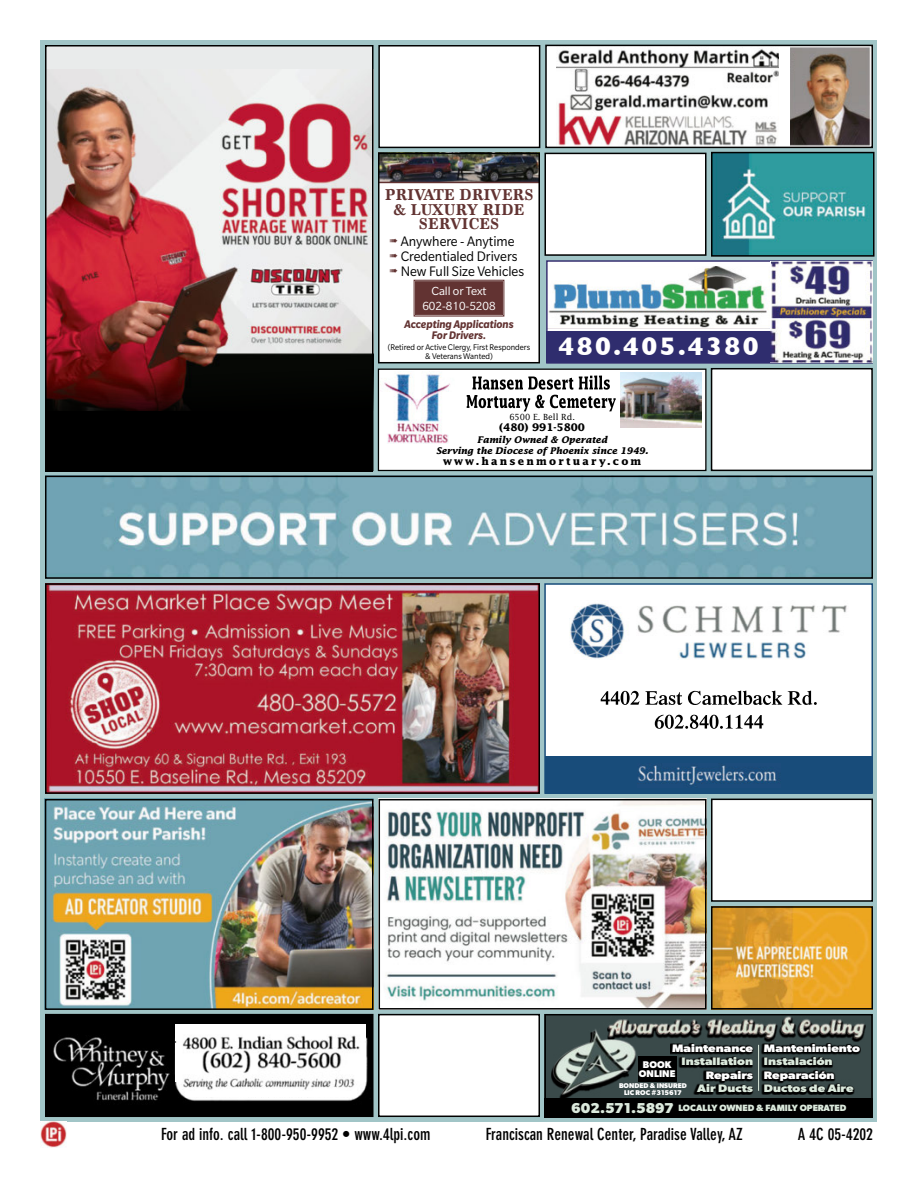
<style>
.page{position:relative;width:918px;height:1188px;background:#fff}
.page>*{position:absolute;margin:0;border:0;box-sizing:border-box;transform-origin:0 0}
.t1{font:700 25.95px "Gill Sans";letter-spacing:.09em;color:#fff}
.t2{font:700 condensed 16.5px "DIN Neuzeit Grotesk Std";color:#000}
.t3{font:700 16.5px/14.5px "Marion";color:#623332;text-align:center;scale:.95 1}
.t4{font:15px/15px "Slate Pro";color:#000;scale:.95 1}
.t5{font:12.75px/14.9px "Slate Pro";color:#fff;text-align:center}
.t6{font:italic 700 12px/11.2px "Slate Pro";color:#623332;text-align:center;scale:.95 1}
.t7{font:700 10.8px "Gibson";color:#dbe9dc;scale:1.17 1}
.t8{font:700 10.8px "Gibson";color:#fff;scale:1.17 1}
.t9{font:700 10.5px "Lucida Std";letter-spacing:.21em;color:#000}
.t10{font:700 10.5px "Lucida Std";color:#000}
.t11{font:700 9.75px/9.8px "Gibson";color:#fff;text-align:center}
.t12{font:italic 700 9.15px/11.4px "Lucida Std";color:#000;text-align:center}
.t13{font:700 9.15px "Gibson";color:#dbe9dc}
.t14{font:9px/9px "Slate Pro";color:#000;text-align:center;scale:.95 1}
.t15{font:8.4px "Lucida Std";color:#000}
.t16{font:700 6.9px/6.9px "Gibson";color:#fff;text-align:center}
.s1{font-family:"Menlo";color:#623332}
.s2{font-size:14.4px}
</style>
<div class="page">
<div style="left:41px;top:40px;width:837px;height:1082px;background:#a1c5c7"></div>
<div style="left:712px;top:369px;width:160px;height:101px;background:#fff"></div>
<div style="left:711px;top:368px;width:162px;height:103px;border:2px solid #000"></div>
<div style="left:545px;top:153px;width:161px;height:102px;background:#fff"></div>
<div style="left:545px;top:153px;width:162px;height:103px;border:2px solid #000"></div>
<div style="left:379px;top:1015px;width:160px;height:101px;background:#fff"></div>
<div style="left:378px;top:1014px;width:162px;height:103px;border:2px solid #000"></div>
<div style="left:46px;top:1015px;width:327px;height:101px;background:#000"></div>
<img style="left:53px;top:1035px;width:315px;height:66px">
<div style="left:176px;top:1024px;width:190px;height:17px;background:#fff"></div>
<div style="left:176px;top:1043px;width:190px;height:38px;background:#fff"></div>
<div style="left:185px;top:1058px;width:171px;height:39px;background:#fff"></div>
<img style="left:183px;top:1035px;width:177px;height:56px">
<div style="left:45px;top:1014px;width:329px;height:103px;border:2px solid #000"></div>
<div style="left:712px;top:799px;width:160px;height:102px;background:#fff"></div>
<div style="left:711px;top:799px;width:162px;height:103px;border:2px solid #000"></div>
<img style="left:41px;top:1122px;width:26px;height:26px">
<div style="left:546px;top:45px;width:326px;height:102px;background:#fff"></div>
<img style="left:790px;top:48px;width:80px;height:97px">
<img style="left:556px;top:49px;width:223px;height:96px">
<div style="left:545px;top:45px;width:328px;height:103px;border:2px solid #000"></div>
<div style="left:378px;top:369px;width:328px;height:101px;background:#fff"></div>
<div style="left:378px;top:369px;width:329px;height:102px;border:1px solid #000"></div>
<img style="left:621px;top:373px;width:81px;height:55px">
<img style="left:384px;top:371px;width:66px;height:73px">
<svg style="left:467px;top:376px;width:149px;height:35px"></svg>
<img style="left:48px;top:479px;width:822px;height:97px">
<div style="left:45px;top:476px;width:828px;height:103px;border:2px solid #000"></div>
<div style="left:545px;top:584px;width:327px;height:209px;background:#fff"></div>
<svg style="left:655px;top:715px;width:108px;height:14px"></svg>
<svg style="left:601px;top:691px;width:216px;height:14px"></svg>
<img style="left:570px;top:603px;width:277px;height:56px">
<div style="left:545px;top:756px;width:327px;height:37px;background:#184c7a"></div>
<img style="left:638px;top:765px;width:141px;height:20px">
<div style="left:544px;top:583px;width:329px;height:211px;border:2px solid #184c7a"></div>
<img style="left:714px;top:909px;width:156px;height:98px">
<div style="left:711px;top:906px;width:162px;height:104px;border:2px solid #000"></div>
<div style="left:545px;top:1014px;width:328px;height:91px;background:#3a4a4a"></div>
<div style="left:545px;top:1098px;width:328px;height:19px;background:#000"></div>
<img style="left:608px;top:1017px;width:258px;height:23px">
<svg style="left:551px;top:1068px;width:20px;height:30px"></svg>
<img style="left:553px;top:1027px;width:84px;height:69px">
<div style="left:545px;top:1014px;width:328px;height:103px;border:2px solid #000"></div>
<svg style="left:670px;top:1043px;width:190px;height:52px"></svg>
<hr style="left:758px;top:1045px;width:1px;height:46px;background:#dbe9dc">
<div style="left:638px;top:1056px;width:39px;height:25px;background:#000"></div>
<div style="left:379px;top:153px;width:160px;height:210px;background:#fff"></div>
<img style="left:381px;top:156px;width:156px;height:26px">
<hr style="left:378px;top:182px;width:162px;height:1px;background:#623332">
<div style="left:378px;top:153px;width:162px;height:210px;border:2px solid #000"></div>
<svg style="left:413px;top:279px;width:92px;height:38px;background:#6d4241"></svg>
<div style="left:415px;top:281px;width:88px;height:34px;border:1px solid #623332"></div>
<img style="left:48px;top:586px;width:489px;height:205px">
<div style="left:45px;top:583px;width:495px;height:211px;border:2px solid #000"></div>
<img style="left:382px;top:802px;width:322px;height:205px">
<div style="left:379px;top:799px;width:328px;height:211px;border:2px solid #000"></div>
<img style="left:48px;top:802px;width:323px;height:205px">
<div style="left:45px;top:799px;width:329px;height:211px;border:2px solid #000"></div>
<div style="left:546px;top:260px;width:327px;height:104px;background:#fff;border:1px solid #332b6d"></div>
<img style="left:548px;top:266px;width:219px;height:61px">
<div style="left:546px;top:331px;width:225px;height:32px;background:#2f2d6e"></div>
<img style="left:771px;top:261px;width:101px;height:102px">
<img style="left:771px;top:261px;width:100px;height:100px">
<img style="left:714px;top:155px;width:158px;height:99px">
<div style="left:711px;top:152px;width:164px;height:105px;border:2px solid #000"></div>
<div style="left:46px;top:46px;width:327px;height:424px;background:#e9ebeb"></div>
<div style="left:45px;top:354px;width:328px;height:117px;background:#000"></div>
<img style="left:48px;top:81px;width:323px;height:330px">
<div style="left:45px;top:45px;width:329px;height:426px;border:2px solid #000"></div>
<div style="left:379px;top:46px;width:161px;height:101px;background:#fff"></div>
<div style="left:378px;top:45px;width:162px;height:103px;border:2px solid #000"></div>
<p class="t3" style="left:385px;top:187px;width:158px">PRIVATE DRIVERS &amp; LUXURY RIDE<br>SERVICES</p>
<p class="t4" style="left:390px;top:233px;width:143px"><span class="s1">➠</span> Anywhere - Anytime <span class="s1">➠</span> Credentialed Drivers <span class="s1">➠</span> New Full Size Vehicles</p>
<p class="t5" style="left:422px;top:283px;width:75px">Call or Text<br>602-810-5208</p>
<p class="t6" style="left:404px;top:319px;width:117px">Accepting Applications<br>For Drivers.</p>
<p class="t14" style="left:388px;top:343px;width:151px">(Retired or Active Clergy, First Responders &amp; Veterans Wanted)</p>
<h1 class="t1" style="left:559px;top:326px;width:201px">480.405.4380</h1>
<p class="t15" style="left:509px;top:412px;width:67px">6500 E. Bell Rd.</p>
<p class="t10" style="left:499px;top:421px;width:87px">(480) 991-5800</p>
<p class="t12" style="left:436px;top:434px;width:214px">Family Owned &amp; Operated<br>Serving the Diocese of Phoenix since 1949.</p>
<p class="t9" style="left:443px;top:455px;width:200px">www.hansenmortuary.com</p>
<p class="t8" style="left:672px;top:1042px;width:71px">Maintenance</p>
<p class="t7" style="left:682px;top:1055px;width:63px">Installation</p>
<p class="t8" style="left:706px;top:1068px;width:42px">Repairs</p>
<p class="t7" style="left:697px;top:1082px;width:49px">Air Ducts</p>
<p class="t11" style="left:639px;top:1059px;width:38px">BOOK<br>ONLINE</p>
<p class="t16" style="left:619px;top:1082px;width:69px">BONDED &amp; INSURED<br>LIC ROC #315617</p>
<p class="t8" style="left:764px;top:1042px;width:84px">Mantenimiento</p>
<p class="t7" style="left:764px;top:1055px;width:60px">Instalación</p>
<p class="t8" style="left:764px;top:1068px;width:62px">Reparación</p>
<p class="t7" style="left:764px;top:1082px;width:78px">Ductos de Aire</p>
<p class="t13" style="left:571px;top:1102px;width:277px"><span class="s2">602.571.5897</span> LOCALLY OWNED &amp; FAMILY OPERATED</p>
<p class="t2" style="left:161px;top:1124px;width:271px">For ad info. call 1-800-950-9952 • www.4lpi.com</p>
<p class="t2" style="left:486px;top:1124px;width:259px">Franciscan Renewal Center, Paradise Valley, AZ</p>
<p class="t2" style="left:798px;top:1124px;width:77px">A 4C 05-4202</p>
</div>
